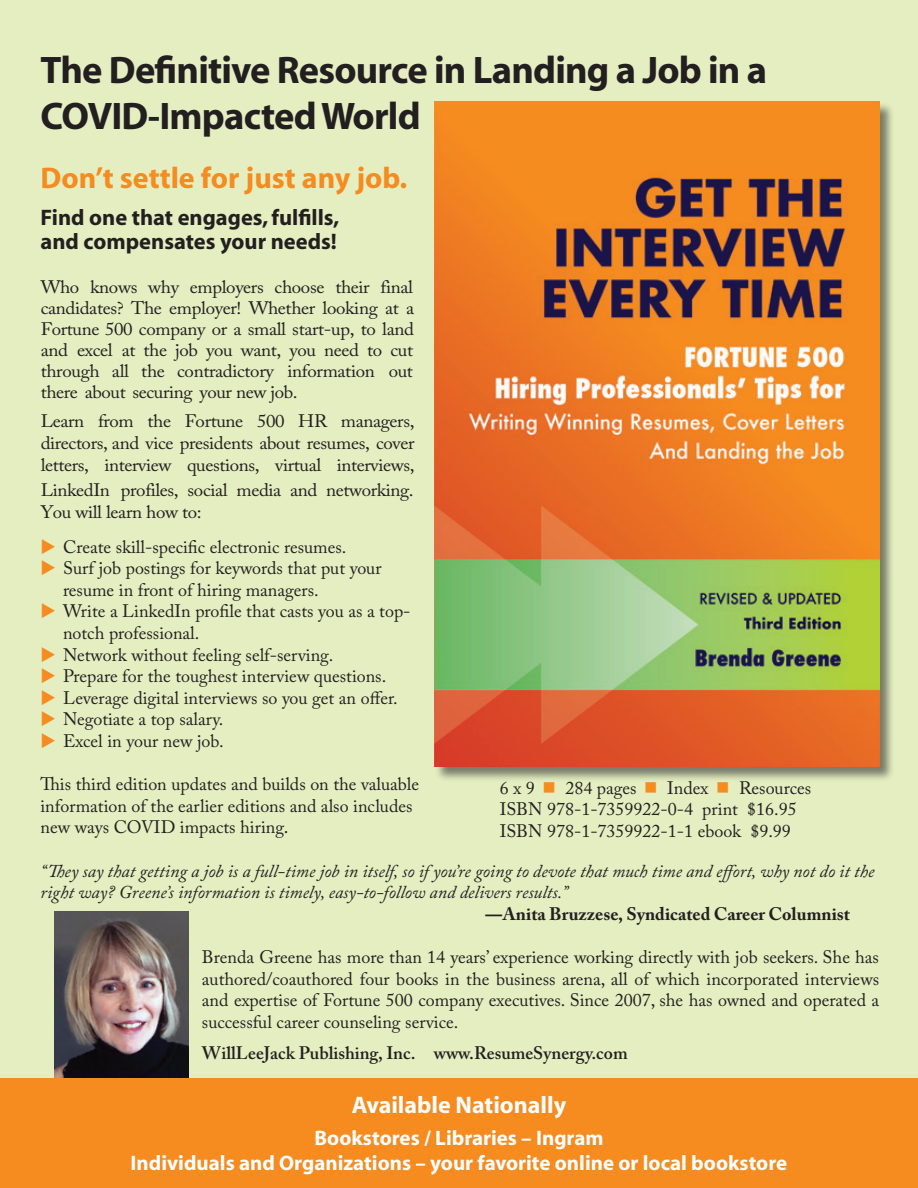
<style>
.page{position:relative;width:918px;height:1188px;background:#fff}
.page>*{position:absolute;margin:0;border:0;box-sizing:border-box;transform-origin:0 0}
.t1{font:700 38.55px/46.2px "Myriad";letter-spacing:-.02em;color:#231f20}
.t2{font:700 30px "Myriad";color:#f68b1f}
.t3{font:700 24px "Myriad";color:#fff}
.t4{font:700 22.5px "Myriad";color:#231f20}
.t5{font:700 21px "Myriad";color:#fff}
.t6{font:18px/21.6px "Adobe Caslon Pro";color:#231f20;text-align:justify}
.t7{font:18px/21px "Adobe Caslon Pro";color:#231f20;text-align:justify;scale:1.05 1}
.t8{font:italic 18px/21.6px "Adobe Caslon Pro";color:#231f20}
.t9{font:18px/22.2px "Adobe Caslon Pro";letter-spacing:-.02em;color:#231f20;scale:1.05 1}
.t10{font:600 18px "Adobe Caslon Pro";color:#231f20}
.t11{font:700 18px "Adobe Caslon Pro";color:#231f20}
.s1{color:#f68c1f}
.s2{font-family:"Myriad"}
</style>
<div class="page">
<div style="left:0;top:1078px;width:918px;height:110px;background:#f68b1f"></div>
<div style="left:0;top:0;width:918px;height:1078px;background:#e4eec1"></div>
<div style="left:434px;top:102px;width:461px;height:680px;background:#231f20;opacity:.55"></div>
<img style="left:434px;top:102px;width:445px;height:665px">
<img style="left:54px;top:912px;width:134px;height:166px">
<p class="t1" style="left:40px;top:48px;width:728px">The Definitive Resource in Landing a Job in a<br>COVID-Impacted World</p>
<p class="t2" style="left:40px;top:162px;width:368px">Don’t settle for just any job.</p>
<p class="t4" style="left:40px;top:206px;width:300px">Find one that engages, fulfills,</p>
<p class="t4" style="left:40px;top:230px;width:298px">and compensates your needs!</p>
<p class="t7" style="left:41px;top:276px;width:357px">Who knows why employers choose their final candidates? The employer! Whether looking at a Fortune 500 company or a small start-up, to land and excel at the job you want, you need to cut through all the contradictory information out there about securing your new job.</p>
<p class="t7" style="left:41px;top:410px;width:357px;line-height:22.2px">Learn from the Fortune 500 HR managers, directors, and vice presidents about resumes, cover letters, interview questions, virtual interviews,</p>
<p class="t9" style="left:41px;top:478px;width:357px">LinkedIn profiles, social media and networking.<br>You will learn how to:</p>
<p class="t6" style="left:40px;top:536px;width:307px"><span class="s1">◆</span> Create skill-specific electronic resumes.</p>
<p class="t6" style="left:40px;top:557px;width:343px"><span class="s1">◆</span> Surf job postings for keywords that put your</p>
<p class="t6" style="left:63px;top:579px;width:257px">resume in front of hiring managers.</p>
<p class="t6" style="left:40px;top:600px;width:372px"><span class="s1">◆</span> Write a LinkedIn profile that casts you as a top-</p>
<p class="t6" style="left:63px;top:622px;width:138px">notch professional.</p>
<p class="t6" style="left:40px;top:644px;width:294px"><span class="s1">◆</span> Network without feeling self-serving.</p>
<p class="t6" style="left:40px;top:665px;width:347px"><span class="s1">◆</span> Prepare for the toughest interview questions.</p>
<p class="t6" style="left:40px;top:687px;width:359px"><span class="s1">◆</span> Leverage digital interviews so you get an offer.</p>
<p class="t6" style="left:40px;top:708px;width:184px"><span class="s1">◆</span> Negotiate a top salary.</p>
<p class="t6" style="left:40px;top:730px;width:185px"><span class="s1">◆</span> Excel in your new job.</p>
<p class="t6" style="left:40px;top:773px;width:380px">This third edition updates and builds on the valuable</p>
<p class="t6" style="left:40px;top:795px;width:374px">information of the earlier editions and also includes</p>
<p class="t6" style="left:40px;top:816px;width:249px">new ways COVID impacts hiring<span class="s2">.</span></p>
<p class="t8" style="left:40px;top:860px;width:836px">“They say that getting a job is a full-time job in itself, so if you’re going to devote that much time and effort, why not do it the right way? Greene’s information is timely, easy-to-follow and delivers results.”</p>
<p class="t11" style="left:485px;top:903px;width:367px"><span class="s2">—</span>Anita Bruzzese, Syndicated Career Columnist</p>
<p class="t6" style="left:202px;top:946px;width:679px">Brenda Greene has more than 14 years’ experience working directly with job seekers. She has authored/coauthored four books in the business arena, all of which incorporated interviews and expertise of Fortune 500 company executives. Since 2007, she has owned and operated a successful career counseling service.</p>
<p class="t10" style="left:202px;top:1042px;width:427px">WillLeeJack Publishing, Inc. www.ResumeSynergy.com</p>
<p class="t6" style="left:500px;top:777px;width:313px">6 x 9 <span class="s1">■</span> 284 pages <span class="s1">■</span> Index <span class="s1">■</span> Resources</p>
<p class="t6" style="left:500px;top:798px;width:298px">ISBN 978-1-7359922-0-4 print $16.95</p>
<p class="t6" style="left:500px;top:820px;width:293px">ISBN 978-1-7359922-1-1 ebook $9.99</p>
<p class="t3" style="left:352px;top:1093px;width:216px">Available Nationally</p>
<p class="t5" style="left:314px;top:1127px;width:291px">Bookstores / Libraries – Ingram</p>
<p class="t5" style="left:131px;top:1152px;width:658px">Individuals and Organizations – your favorite online or local bookstore</p>
</div>
